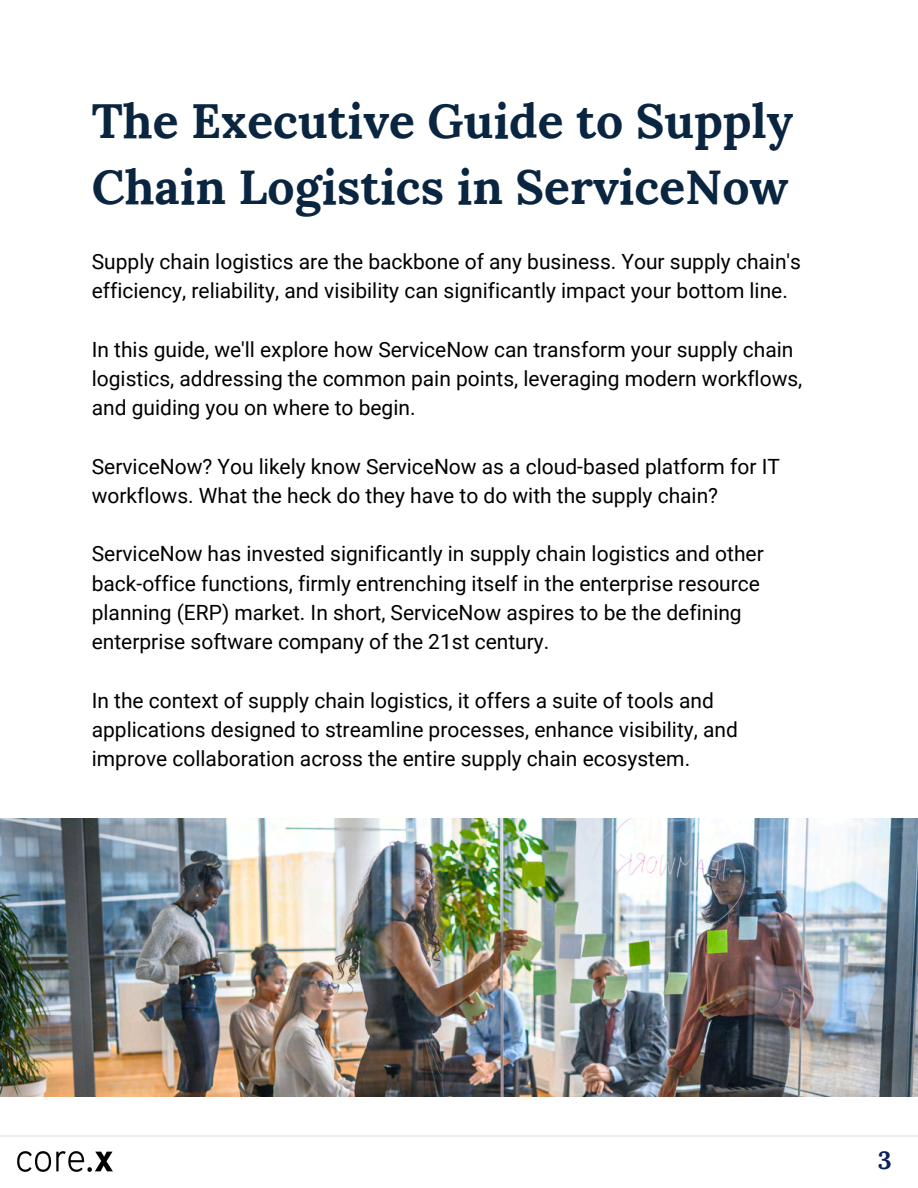
<style>
.page{position:relative;width:918px;height:1188px;background:#fff}
.page>*{position:absolute;margin:0;border:0;box-sizing:border-box;transform-origin:0 0}
.t1{font:700 48px/66.3px "Lora";color:#0a2540}
.t2{font:700 24.75px "Lora";color:#0b225b}
.t3{font:21px/29.2px "Roboto";color:#000}
</style>
<div class="page">
<hr style="left:0;top:1135px;width:918px;height:2px;background:#032c48">
<img style="left:17px;top:1151px;width:96px;height:20px">
<img style="left:0;top:819px;width:918px;height:277px">
<p class="t1" style="left:92px;top:87px;width:703px">The Executive Guide to Supply<br>Chain Logistics in ServiceNow</p>
<p class="t3" style="left:92px;top:247px;width:711px">Supply chain logistics are the backbone of any business. Your supply chain's</p>
<p class="t3" style="left:92px;top:276px;width:698px">efficiency, reliability, and visibility can significantly impact your bottom line.</p>
<p class="t3" style="left:92px;top:335px;width:703px">In this guide, we'll explore how ServiceNow can transform your supply chain</p>
<p class="t3" style="left:92px;top:364px;width:712px">logistics, addressing the common pain points, leveraging modern workflows,</p>
<p class="t3" style="left:92px;top:393px;width:325px">and guiding you on where to begin.</p>
<p class="t3" style="left:92px;top:452px;width:690px">ServiceNow? You likely know ServiceNow as a cloud-based platform for IT</p>
<p class="t3" style="left:92px;top:481px;width:628px">workflows. What the heck do they have to do with the supply chain?</p>
<p class="t3" style="left:92px;top:540px;width:673px">ServiceNow has invested significantly in supply chain logistics and other back-office functions, firmly entrenching itself in the enterprise resource</p>
<p class="t3" style="left:92px;top:598px;width:651px">planning (ERP) market. In short, ServiceNow aspires to be the defining</p>
<p class="t3" style="left:92px;top:627px;width:459px">enterprise software company of the 21st century.</p>
<p class="t3" style="left:92px;top:686px;width:648px">In the context of supply chain logistics, it offers a suite of tools and applications designed to streamline processes, enhance visibility, and improve collaboration across the entire supply chain ecosystem.</p>
<p class="t2" style="left:878px;top:1144px;width:15px">3</p>
</div>
